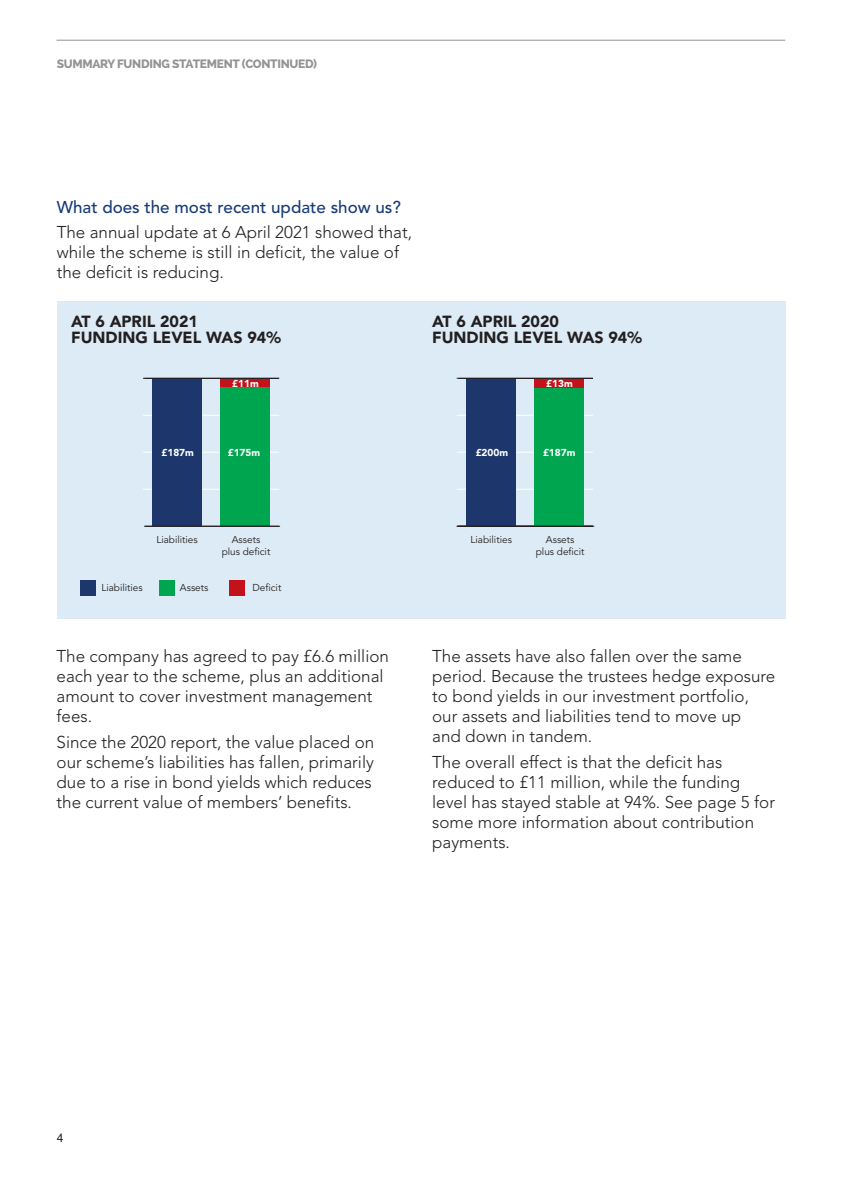
<style>
.page{position:relative;width:842px;height:1191px;background:#fff}
.page>*{position:absolute;margin:0;border:0;box-sizing:border-box;transform-origin:0 0}
.t1{font:300 17px/20px "Avenir";color:#231f20}
.t2{font:500 17px "Avenir";color:#183b77}
.t3{font:900 16px/16px "Avenir";color:#231f20}
.t4{font:800 12px "Raleway";letter-spacing:-.025em;color:#919396}
.t5{font:12px "Helvetica";color:#231f20}
.t6{font:10px/12px "Avenir";color:#231f20;text-align:center}
.t7{font:900 10px "Avenir";color:#fff}
</style>
<div class="page">
<hr style="left:57px;top:40px;width:728px;height:1px;background:#919396">
<div style="left:57px;top:302px;width:728px;height:317px;background:#dcebf5"></div>
<hr style="left:143px;top:489px;width:136px;height:1px;background:#fff">
<hr style="left:143px;top:452px;width:136px;height:1px;background:#fff">
<hr style="left:143px;top:415px;width:136px;height:1px;background:#fff">
<hr style="left:143px;top:378px;width:136px;height:1px;background:#231f20">
<div style="left:221px;top:379px;width:49px;height:9px;background:#c4121a"></div>
<div style="left:153px;top:378px;width:49px;height:148px;background:#1d366c"></div>
<div style="left:221px;top:388px;width:49px;height:138px;background:#00a54f"></div>
<hr style="left:144px;top:526px;width:136px;height:1px;background:#231f20">
<div style="left:80px;top:580px;width:16px;height:15px;background:#1d366c"></div>
<div style="left:159px;top:580px;width:15px;height:15px;background:#00a54f"></div>
<div style="left:229px;top:580px;width:16px;height:15px;background:#c4121a"></div>
<hr style="left:144px;top:378px;width:135px;height:1px;background:#231f20">
<hr style="left:457px;top:526px;width:136px;height:1px;background:#231f20">
<hr style="left:457px;top:489px;width:136px;height:1px;background:#fff">
<hr style="left:457px;top:452px;width:136px;height:1px;background:#fff">
<hr style="left:457px;top:415px;width:136px;height:1px;background:#fff">
<hr style="left:457px;top:378px;width:136px;height:1px;background:#231f20">
<div style="left:534px;top:378px;width:49px;height:10px;background:#c4121a"></div>
<div style="left:466px;top:378px;width:49px;height:148px;background:#1d366c"></div>
<div style="left:534px;top:388px;width:49px;height:138px;background:#00a54f"></div>
<hr style="left:459px;top:526px;width:135px;height:1px;background:#231f20">
<hr style="left:459px;top:378px;width:134px;height:1px;background:#231f20">
<p class="t4" style="left:57px;top:59px;width:262px">SUMMARY FUNDING STATEMENT (CONTINUED)</p>
<p class="t2" style="left:57px;top:200px;width:346px">What does the most recent update show us?</p>
<p class="t1" style="left:57px;top:224px;width:357px">The annual update at 6 April 2021 showed that, while the scheme is still in deficit, the value of the deficit is reducing.</p>
<p class="t3" style="left:71px;top:315px;width:211px">AT 6 APRIL 2021<br>FUNDING LEVEL WAS 94%</p>
<p class="t3" style="left:432px;top:315px;width:211px">AT 6 APRIL 2020<br>FUNDING LEVEL WAS 94%</p>
<p class="t7" style="left:232px;top:378px;width:28px">£11m</p>
<p class="t7" style="left:546px;top:377px;width:28px">£13m</p>
<p class="t7" style="left:162px;top:446px;width:34px">£187m</p>
<p class="t7" style="left:228px;top:446px;width:34px">£175m</p>
<p class="t7" style="left:476px;top:446px;width:34px">£200m</p>
<p class="t7" style="left:543px;top:447px;width:34px">£187m</p>
<p class="t6" style="left:156px;top:534px;width:43px">Liabilities</p>
<p class="t6" style="left:222px;top:534px;width:50px">Assets plus deficit</p>
<p class="t6" style="left:470px;top:534px;width:43px">Liabilities</p>
<p class="t6" style="left:536px;top:534px;width:50px">Assets plus deficit</p>
<p class="t6" style="left:101px;top:582px;width:43px">Liabilities</p>
<p class="t6" style="left:180px;top:582px;width:30px">Assets</p>
<p class="t6" style="left:252px;top:582px;width:30px">Deficit</p>
<p class="t1" style="left:57px;top:647px;width:334px">The company has agreed to pay £6.6 million each year to the scheme, plus an additional amount to cover investment management fees.</p>
<p class="t1" style="left:57px;top:733px;width:319px">Since the 2020 report, the value placed on our scheme’s liabilities has fallen, primarily due to a rise in bond yields which reduces the current value of members’ benefits.</p>
<p class="t1" style="left:432px;top:647px;width:345px">The assets have also fallen over the same period. Because the trustees hedge exposure to bond yields in our investment portfolio, our assets and liabilities tend to move up<br>and down in tandem.</p>
<p class="t1" style="left:432px;top:753px;width:344px">The overall effect is that the deficit has reduced to £11 million, while the funding level has stayed stable at 94%. See page 5 for some more information about contribution payments.</p>
<p class="t5" style="left:57px;top:1130px;width:8px">4</p>
</div>
